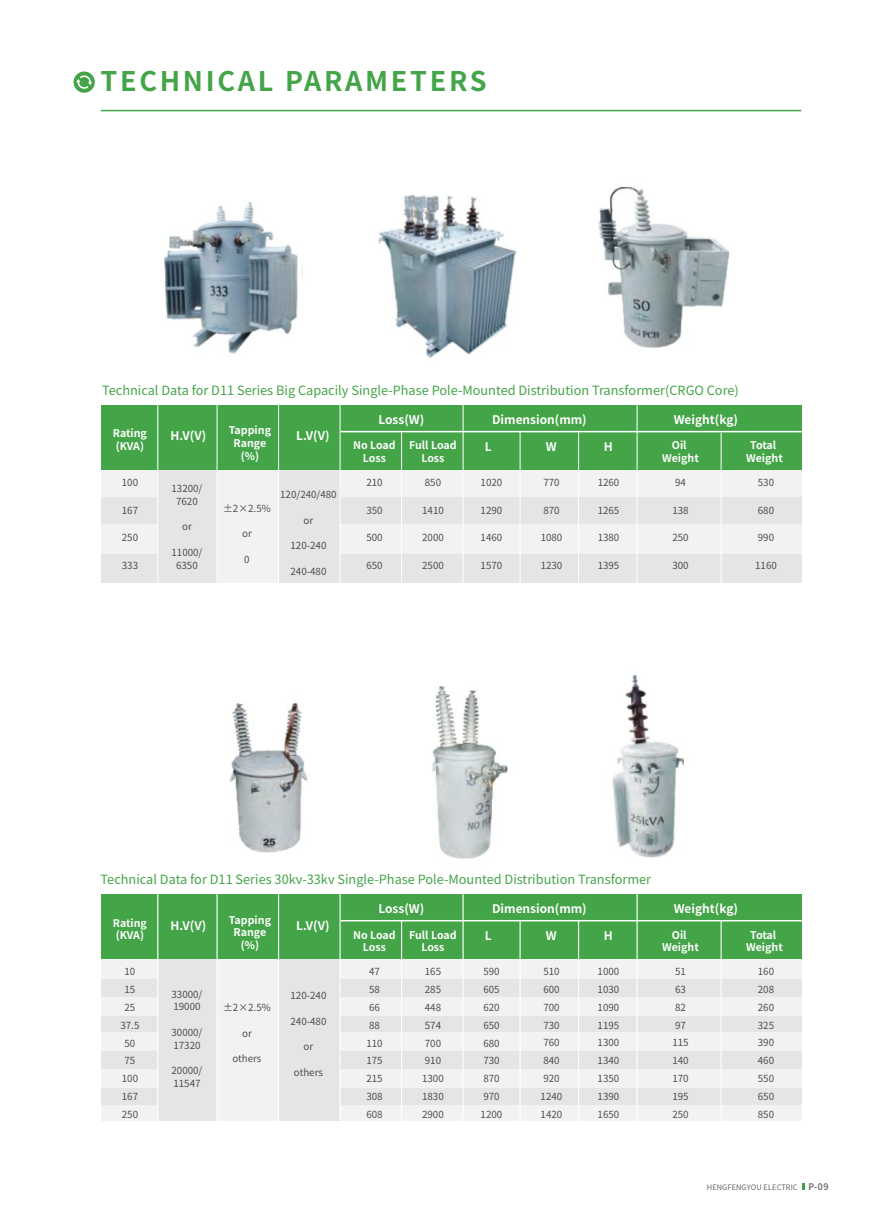
<style>
.page{position:relative;width:893px;height:1212px;background:#fff}
.page>*{position:absolute;margin:0;border:0;box-sizing:border-box;transform-origin:0 0}
.t1{font:700 27px "Source Han Sans CN";letter-spacing:.1em;color:#44a448}
.t2{font:12.75px "Source Han Sans CN";color:#44a448}
.t3{font:700 11.85px "Source Han Sans CN";color:#fff}
.t4{font:700 10.65px/12.8px "Source Han Sans CN";color:#fff;text-align:center}
.t5{font:9.75px/17.9px "Source Han Sans CN";color:#4e4d4d}
.t6{font:7.5px "Source Han Sans CN";letter-spacing:.02em;color:#595757}
.s1{font-weight:500;font-size:9px}
</style>
<div class="page">
<img style="left:164px;top:187px;width:565px;height:171px">
<img style="left:229px;top:674px;width:455px;height:185px">
<div style="left:101px;top:467px;width:700px;height:31px;background:#f2f2f1"></div>
<div style="left:101px;top:497px;width:700px;height:28px;background:#e5e5e7"></div>
<div style="left:101px;top:524px;width:700px;height:31px;background:#f2f2f1"></div>
<div style="left:101px;top:554px;width:700px;height:28px;background:#e5e5e7"></div>
<div style="left:216px;top:467px;width:62px;height:115px;background:#f2f2f1"></div>
<div style="left:278px;top:468px;width:61px;height:114px;background:#e5e5e7"></div>
<div style="left:158px;top:467px;width:58px;height:115px;background:#e5e5e7"></div>
<div style="left:101px;top:405px;width:700px;height:65px;background:#44a448"></div>
<hr style="left:157px;top:394px;width:1px;height:194px;background:#fff">
<hr style="left:217px;top:394px;width:1px;height:194px;background:#fff">
<hr style="left:278px;top:390px;width:1px;height:195px;background:#fff">
<hr style="left:340px;top:390px;width:1px;height:195px;background:#fff">
<hr style="left:401px;top:431px;width:1px;height:158px;background:#fff">
<hr style="left:520px;top:431px;width:1px;height:158px;background:#fff">
<hr style="left:578px;top:431px;width:1px;height:157px;background:#fff">
<hr style="left:721px;top:433px;width:1px;height:157px;background:#fff">
<hr style="left:463px;top:395px;width:1px;height:195px;background:#fff">
<hr style="left:637px;top:395px;width:1px;height:195px;background:#fff">
<hr style="left:341px;top:431px;width:462px;height:1px;background:#fff">
<div style="left:101px;top:956px;width:700px;height:24px;background:#f2f2f1"></div>
<div style="left:101px;top:980px;width:700px;height:18px;background:#e5e5e7"></div>
<div style="left:101px;top:997px;width:700px;height:19px;background:#f2f2f1"></div>
<div style="left:101px;top:1016px;width:700px;height:16px;background:#e5e5e7"></div>
<div style="left:101px;top:1032px;width:700px;height:20px;background:#f2f2f1"></div>
<div style="left:101px;top:1052px;width:700px;height:18px;background:#e5e5e7"></div>
<div style="left:101px;top:1069px;width:700px;height:19px;background:#f2f2f1"></div>
<div style="left:101px;top:1102px;width:700px;height:19px;background:#f2f2f1"></div>
<div style="left:101px;top:1088px;width:700px;height:16px;background:#e5e5e7"></div>
<div style="left:216px;top:956px;width:62px;height:165px;background:#f2f2f1"></div>
<div style="left:278px;top:957px;width:61px;height:164px;background:#e5e5e7"></div>
<div style="left:158px;top:956px;width:58px;height:165px;background:#e5e5e7"></div>
<div style="left:101px;top:894px;width:700px;height:65px;background:#44a448"></div>
<hr style="left:157px;top:884px;width:1px;height:246px;background:#fff">
<hr style="left:216px;top:884px;width:2px;height:246px;background:#fff">
<hr style="left:278px;top:879px;width:1px;height:246px;background:#fff">
<hr style="left:339px;top:879px;width:2px;height:246px;background:#fff">
<hr style="left:401px;top:921px;width:1px;height:209px;background:#fff">
<hr style="left:519px;top:921px;width:2px;height:209px;background:#fff">
<hr style="left:578px;top:920px;width:1px;height:209px;background:#fff">
<hr style="left:721px;top:921px;width:1px;height:210px;background:#fff">
<hr style="left:462px;top:886px;width:2px;height:245px;background:#fff">
<hr style="left:636px;top:886px;width:2px;height:245px;background:#fff">
<hr style="left:341px;top:920px;width:462px;height:1px;background:#fff">
<hr style="left:101px;top:110px;width:700px;height:1px;background:#44a448">
<svg style="left:802px;top:1183px;width:2px;height:7px"></svg>
<svg style="left:74px;top:71px;width:21px;height:22px"></svg>
<svg style="left:76px;top:75px;width:16px;height:14px"></svg>
<h1 class="t1" style="left:100px;top:66px;width:388px">TECHNICAL PARAMETERS</h1>
<h2 class="t2" style="left:102px;top:383px;width:638px">Technical Data for D11 Series Big Capacily Single-Phase Pole-Mounted Distribution Transformer(CRGO Core)</h2>
<p class="t4" style="left:113px;top:427px;width:36px;text-align:left">Rating (KVA)</p>
<p class="t4" style="left:229px;top:424px;width:44px">Tapping<br>Range (%)</p>
<p class="t3" style="left:171px;top:429px;width:37px">H.V(V)</p>
<p class="t3" style="left:296px;top:429px;width:35px">L.V(V)</p>
<p class="t5" style="left:122px;top:474px;width:18px">100</p>
<p class="t5" style="left:122px;top:501px;width:18px">167</p>
<p class="t5" style="left:122px;top:529px;width:18px">250</p>
<p class="t5" style="left:122px;top:557px;width:18px">333</p>
<p class="t5" style="left:171px;top:482px;width:32px;line-height:12.8px;text-align:center">13200/<br>7620</p>
<p class="t5" style="left:182px;top:518px;width:11px">or</p>
<p class="t5" style="left:171px;top:546px;width:32px;line-height:12.8px;text-align:center">11000/<br>6350</p>
<p class="t5" style="left:223px;top:499px;width:49px">±2×2.5%</p>
<p class="t5" style="left:242px;top:525px;width:11px">or</p>
<p class="t5" style="left:244px;top:550px;width:7px">0</p>
<p class="t5" style="left:280px;top:486px;width:58px">120/240/480</p>
<p class="t5" style="left:304px;top:511px;width:11px">or</p>
<p class="t5" style="left:290px;top:537px;width:37px">120-240</p>
<p class="t5" style="left:290px;top:562px;width:37px">240-480</p>
<p class="t3" style="left:379px;top:413px;width:47px">Loss(W)</p>
<p class="t3" style="left:492px;top:413px;width:96px">Dimension(mm)</p>
<p class="t3" style="left:674px;top:413px;width:66px">Weight(kg)</p>
<p class="t4" style="left:353px;top:439px;width:44px">No Load<br>Loss</p>
<p class="t4" style="left:409px;top:439px;width:49px">Full Load<br>Loss</p>
<p class="t4" style="left:662px;top:439px;width:38px">Oil<br>Weight</p>
<p class="t4" style="left:746px;top:439px;width:38px">Total<br>Weight</p>
<p class="t3" style="left:485px;top:440px;width:8px">L</p>
<p class="t3" style="left:546px;top:440px;width:12px">W</p>
<p class="t3" style="left:604px;top:440px;width:11px">H</p>
<p class="t5" style="left:366px;top:474px;width:18px">210</p>
<p class="t5" style="left:366px;top:501px;width:18px">350</p>
<p class="t5" style="left:366px;top:529px;width:18px">500</p>
<p class="t5" style="left:366px;top:557px;width:18px">650</p>
<p class="t5" style="left:425px;top:474px;width:18px">850</p>
<p class="t5" style="left:422px;top:501px;width:23px">1410</p>
<p class="t5" style="left:422px;top:529px;width:23px">2000</p>
<p class="t5" style="left:422px;top:557px;width:23px">2500</p>
<p class="t5" style="left:481px;top:474px;width:23px">1020</p>
<p class="t5" style="left:481px;top:501px;width:23px">1290</p>
<p class="t5" style="left:481px;top:529px;width:23px">1460</p>
<p class="t5" style="left:481px;top:557px;width:23px">1570</p>
<p class="t5" style="left:543px;top:474px;width:18px">770</p>
<p class="t5" style="left:543px;top:501px;width:18px">870</p>
<p class="t5" style="left:541px;top:529px;width:23px">1080</p>
<p class="t5" style="left:541px;top:557px;width:23px">1230</p>
<p class="t5" style="left:598px;top:474px;width:23px">1260</p>
<p class="t5" style="left:598px;top:501px;width:23px">1265</p>
<p class="t5" style="left:598px;top:529px;width:23px">1380</p>
<p class="t5" style="left:598px;top:557px;width:23px">1395</p>
<p class="t5" style="left:675px;top:474px;width:12px">94</p>
<p class="t5" style="left:672px;top:501px;width:18px">138</p>
<p class="t5" style="left:672px;top:529px;width:18px">250</p>
<p class="t5" style="left:672px;top:557px;width:18px">300</p>
<p class="t5" style="left:758px;top:474px;width:18px">530</p>
<p class="t5" style="left:758px;top:501px;width:18px">680</p>
<p class="t5" style="left:758px;top:529px;width:18px">990</p>
<p class="t5" style="left:755px;top:557px;width:23px">1160</p>
<h2 class="t2" style="left:101px;top:872px;width:552px">Technical Data for D11 Series 30kv-33kv Single-Phase Pole-Mounted Distribution Transformer</h2>
<p class="t4" style="left:113px;top:916px;width:36px;text-align:left">Rating (KVA)</p>
<p class="t4" style="left:229px;top:913px;width:44px">Tapping<br>Range (%)</p>
<p class="t3" style="left:171px;top:918px;width:37px">H.V(V)</p>
<p class="t3" style="left:296px;top:918px;width:35px">L.V(V)</p>
<p class="t3" style="left:379px;top:902px;width:47px">Loss(W)</p>
<p class="t3" style="left:492px;top:902px;width:96px">Dimension(mm)</p>
<p class="t3" style="left:674px;top:902px;width:66px">Weight(kg)</p>
<p class="t4" style="left:353px;top:928px;width:44px">No Load<br>Loss</p>
<p class="t4" style="left:409px;top:928px;width:49px">Full Load<br>Loss</p>
<p class="t4" style="left:662px;top:928px;width:38px">Oil<br>Weight</p>
<p class="t4" style="left:746px;top:928px;width:38px">Total<br>Weight</p>
<p class="t3" style="left:485px;top:929px;width:8px">L</p>
<p class="t3" style="left:546px;top:929px;width:12px">W</p>
<p class="t3" style="left:604px;top:929px;width:11px">H</p>
<p class="t5" style="left:120px;top:963px;width:21px;text-align:center">10<br>15<br>25<br>37.5<br>50<br>75<br>100<br>167<br>250</p>
<p class="t5" style="left:366px;top:963px;width:18px">47<br>58<br>66<br>88<br>110<br>175<br>215<br>308<br>608</p>
<p class="t5" style="left:422px;top:963px;width:23px">165<br>285<br>448<br>574<br>700<br>910<br>1300<br>1830<br>2900</p>
<p class="t5" style="left:481px;top:963px;width:23px">590<br>605<br>620<br>650<br>680<br>730<br>870<br>970<br>1200</p>
<p class="t5" style="left:541px;top:963px;width:23px">510<br>600<br>700<br>730<br>760<br>840<br>920<br>1240<br>1420</p>
<p class="t5" style="left:598px;top:963px;width:23px;text-align:justify">1000<br>1030<br>1090<br>1195<br>1300<br>1340<br>1350<br>1390<br>1650</p>
<p class="t5" style="left:672px;top:963px;width:18px">51<br>63<br>82<br>97<br>115<br>140<br>170<br>195<br>250</p>
<p class="t5" style="left:758px;top:963px;width:18px;text-align:justify">160<br>208<br>260<br>325<br>390<br>460<br>550<br>650<br>850</p>
<p class="t5" style="left:171px;top:988px;width:32px;line-height:12.8px">33000/<br>19000</p>
<p class="t5" style="left:171px;top:1026px;width:32px;line-height:12.8px">30000/<br>17320</p>
<p class="t5" style="left:171px;top:1064px;width:32px;line-height:12.8px">20000/<br>11547</p>
<p class="t5" style="left:290px;top:987px;width:37px">120-240</p>
<p class="t5" style="left:290px;top:1012px;width:37px">240-480</p>
<p class="t5" style="left:304px;top:1038px;width:11px">or</p>
<p class="t5" style="left:294px;top:1063px;width:31px">others</p>
<p class="t5" style="left:223px;top:999px;width:49px">±2×2.5%</p>
<p class="t5" style="left:242px;top:1024px;width:11px">or</p>
<p class="t5" style="left:232px;top:1050px;width:31px">others</p>
<p class="t6" style="left:707px;top:1183px;width:123px">HENGFENGYOU ELECTRIC <span class="s1">P-09</span></p>
</div>
